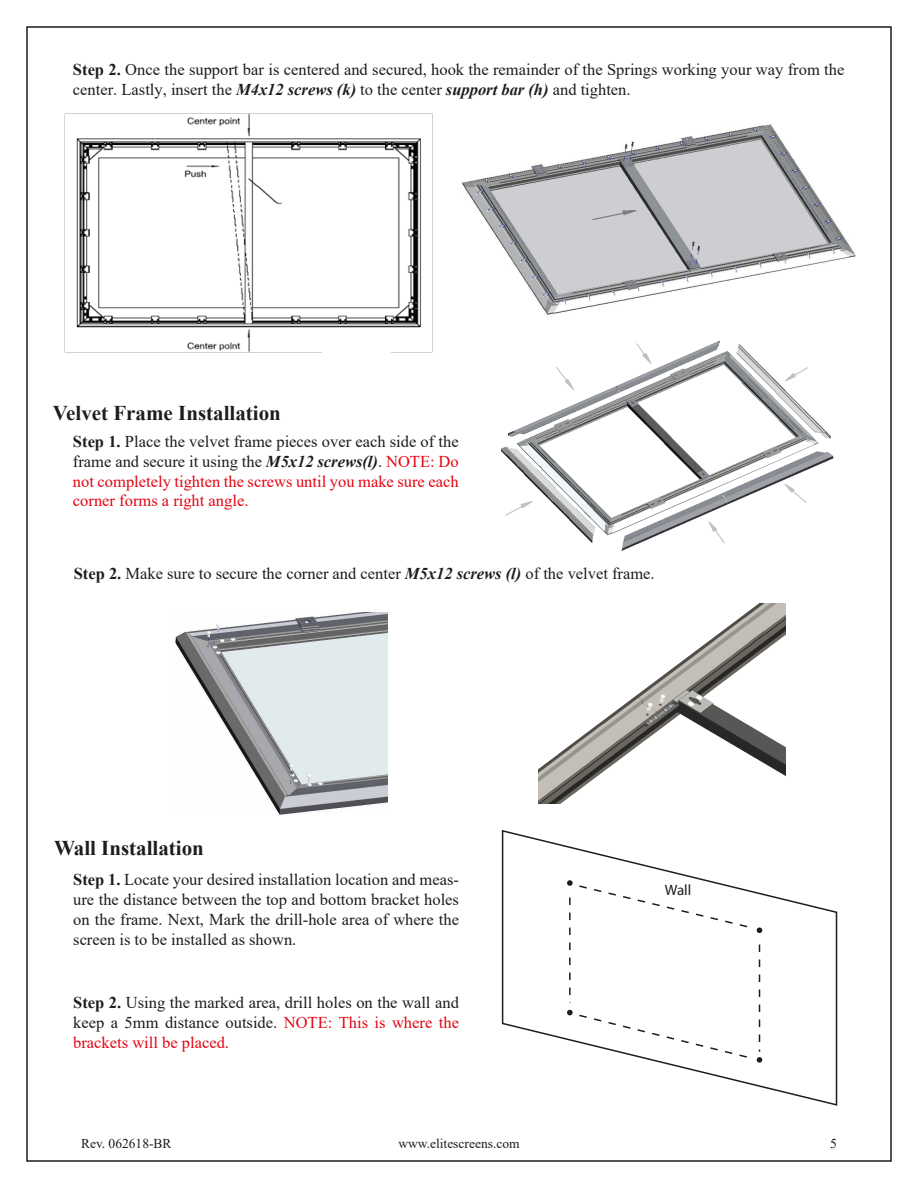
<style>
.page{position:relative;width:918px;height:1188px;background:#fff}
.page>*{position:absolute;margin:0;border:0;box-sizing:border-box;transform-origin:0 0}
.t1{font:700 21px "Times New Roman";color:#1d1d1b}
.t2{font:16.5px/19.8px "Times New Roman";color:#1d1d1b;text-align:justify}
.t3{font:16.5px/19.8px "Times New Roman";color:#e30613;text-align:justify}
.t4{font:15px "Myriad Pro";color:#1d1d1b}
.t5{font:13.5px "Times New Roman";color:#1d1d1b}
.s1{font-weight:700}
.s2{font-weight:700;font-style:italic}
.s3{font-weight:700;color:#1d1d1b}
.s4{color:#1d1d1b}
.s5{font-weight:700;font-style:italic;color:#1d1d1b}
.s6{color:#e30613}
</style>
<div class="page">
<img style="left:462px;top:124px;width:394px;height:191px">
<img style="left:64px;top:113px;width:368px;height:239px">
<div style="left:322px;top:333px;width:68px;height:19px;background:#fff"></div>
<img style="left:501px;top:340px;width:333px;height:211px">
<img style="left:175px;top:613px;width:213px;height:202px">
<svg style="left:501px;top:830px;width:337px;height:276px"></svg>
<svg style="left:567px;top:880px;width:195px;height:183px"></svg>
<img style="left:539px;top:603px;width:247px;height:201px">
<p class="t2" style="left:73px;top:60px;width:773px"><span class="s1">Step 2.</span> Once the support bar is centered and secured, hook the remainder of the Springs working your way from the center. Lastly, insert the <span class="s2">M4x12 screws (k)</span> to the center <span class="s2">support bar (h)</span> and tighten.</p>
<p class="t1" style="left:53px;top:397px;width:229px">Velvet Frame Installation</p>
<p class="t3" style="left:73px;top:431px;width:387px"><span class="s3">Step 1.</span> <span class="s4">Place the velvet frame pieces over each side of the frame and secure it using the</span> <span class="s5">M5x12 screws(l)</span><span class="s4">.</span> NOTE: Do not completely tighten the screws until you make sure each corner forms a right angle.</p>
<p class="t2" style="left:74px;top:563px;width:582px"><span class="s1">Step 2.</span> Make sure to secure the corner and center <span class="s2">M5x12 screws (l)</span> of the velvet frame.</p>
<p class="t1" style="left:54px;top:833px;width:151px">Wall Installation</p>
<p class="t2" style="left:73px;top:869px;width:387px"><span class="s1">Step 1.</span> Locate your desired installation location and meas&shy;ure the distance between the top and bottom bracket holes on the frame. Next, Mark the drill-hole area of where the screen is to be installed as shown.</p>
<p class="t2" style="left:73px;top:992px;width:387px"><span class="s1">Step 2.</span> Using the marked area, drill holes on the wall and keep a 5mm distance outside. <span class="s6">NOTE: This is where the brackets will be placed.</span></p>
<p class="t4" style="left:665px;top:881px;width:28px">Wall</p>
<p class="t5" style="left:81px;top:1133px;width:92px">Rev. 062618-BR</p>
<p class="t5" style="left:398px;top:1133px;width:123px">www.elitescreens.com</p>
<p class="t5" style="left:830px;top:1133px;width:8px">5</p>
</div>
